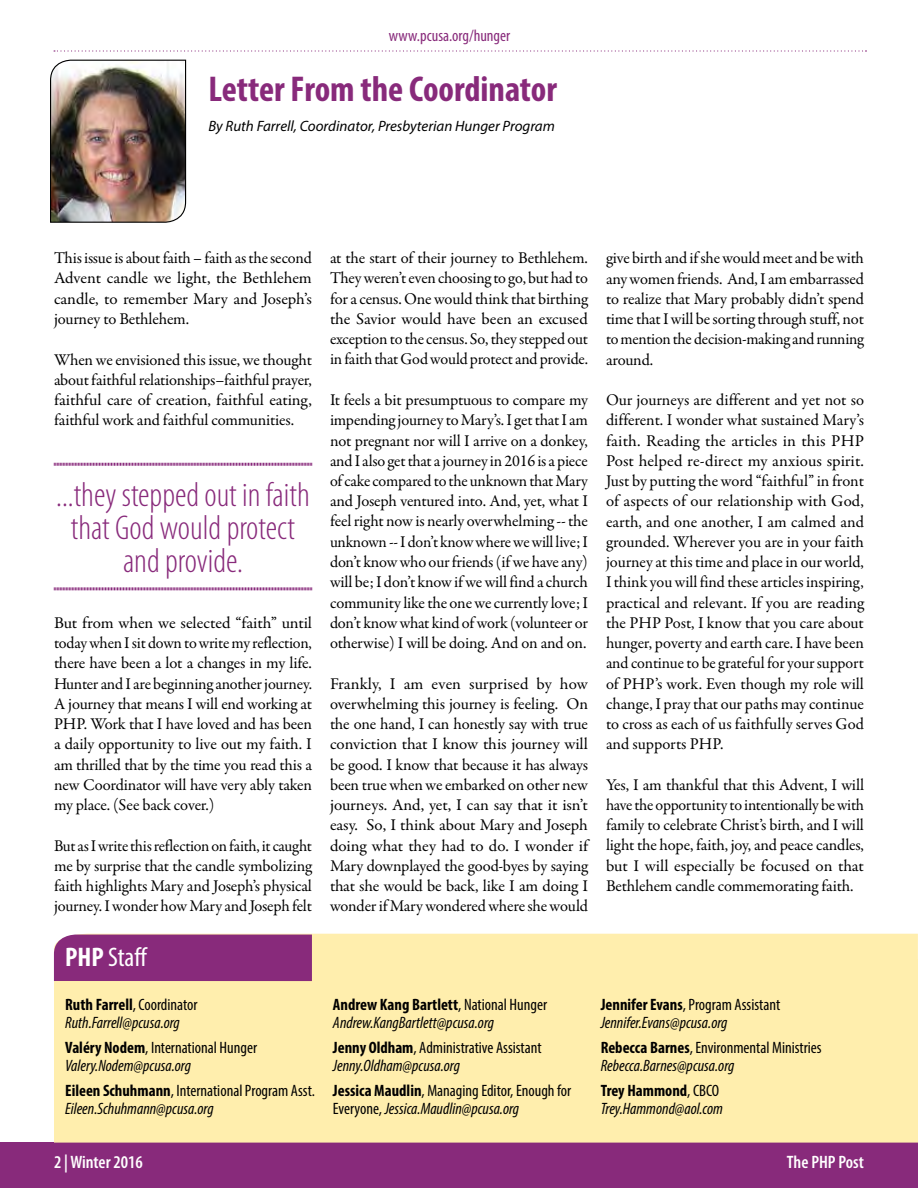
<style>
.page{position:relative;width:918px;height:1188px;background:#fff}
.page>*{position:absolute;margin:0;border:0;box-sizing:border-box;transform-origin:0 0}
.t1{font:700 condensed 36px "Myriad Pro";color:#882a7b}
.t2{font:300 condensed 34.5px/33px "Myriad Pro";color:#882a7b;text-align:center}
.t3{font:condensed 27px "Myriad Pro";color:#fff}
.t4{font:600 condensed 18px "Myriad Pro";color:#fff}
.t5{font:16.5px/20.2px "Garamond Premr Pro";letter-spacing:-.01em;color:#000;text-align:justify}
.t6{font:condensed 16.5px/18px "Myriad Pro";color:#000}
.t7{font:italic condensed 16.5px/18px "Myriad Pro";color:#000}
.t8{font:condensed 16.5px "Myriad Pro";color:#882a7b}
.t9{font:italic 15px "Myriad Pro";color:#000}
.s1{font-weight:700}
.s2{font-weight:700;font-style:normal}
.s3{font-style:normal}
.s4{font-style:italic}
</style>
<div class="page">
<svg style="left:54px;top:50px;width:813px;height:2px"></svg>
<div style="left:0;top:1143px;width:917px;height:45px;background:#882a7b"></div>
<img style="left:50px;top:59px;width:137px;height:164px">
<div style="left:54px;top:934px;width:864px;height:209px;background:#ffeead"></div>
<div style="left:54px;top:935px;width:258px;height:46px;background:#882a7b"></div>
<svg style="left:54px;top:463px;width:258px;height:3px"></svg>
<svg style="left:54px;top:587px;width:258px;height:3px"></svg>
<p class="t8" style="left:389px;top:26px;width:123px">www.pcusa.org/hunger</p>
<h1 class="t1" style="left:208px;top:67px;width:350px">Letter From the Coordinator</h1>
<p class="t9" style="left:208px;top:117px;width:348px">By Ruth Farrell, Coordinator, Presbyterian Hunger Program</p>
<p class="t5" style="left:54px;top:248px;width:259px">This issue is about faith – faith as the second Advent candle we light, the Bethlehem candle, to remember Mary and Joseph’s journey to Bethlehem.</p>
<p class="t5" style="left:54px;top:350px;width:260px">When we envisioned this issue, we thought about faithful relationships–faithful prayer, faithful care of creation, faithful eating, faithful work and faithful communities.</p>
<h2 class="t2" style="left:56px;top:478px;width:255px">...they stepped out in faith that God would protect and provide.</h2>
<p class="t5" style="left:54px;top:613px;width:260px">But from when we selected “faith” until today when I sit down to write my reflection, there have been a lot a changes in my life.<br>Hunter and I are beginning another journey.<br>A journey that means I will end working at PHP. Work that I have loved and has been a daily opportunity to live out my faith. I am thrilled that by the time you read this a new Coordinator will have very ably taken my place. (See back cover.)</p>
<p class="t5" style="left:54px;top:836px;width:260px">But as I write this reflection on faith, it caught me by surprise that the candle symbolizing faith highlights Mary and Joseph’s physical journey. I wonder how Mary and Joseph felt</p>
<h3 class="t3" style="left:65px;top:940px;width:83px"><span class="s1">PHP</span> Staff</h3>
<p class="t7" style="left:65px;top:996px;width:134px"><span class="s2">Ruth Farrell</span><span class="s3">, Coordinator<br></span>Ruth.Farrell@pcusa.org</p>
<p class="t7" style="left:65px;top:1038px;width:193px"><span class="s2">Valéry Nodem</span><span class="s3">, International Hunger<br></span>Valery.Nodem@pcusa.org</p>
<p class="t6" style="left:65px;top:1081px;width:251px"><span class="s1">Eileen Schuhmann</span>, International Program Asst.<br><span class="s4">Eileen.Schuhmann@pcusa.org</span></p>
<p class="t5" style="left:330px;top:248px;width:260px">at the start of their journey to Bethlehem.<br>They weren’t even choosing to go, but had to for a census. One would think that birthing the Savior would have been an excused exception to the census. So, they stepped out in faith that God would protect and provide.</p>
<p class="t5" style="left:330px;top:390px;width:260px">It feels a bit presumptuous to compare my impending journey to Mary’s. I get that I am not pregnant nor will I arrive on a donkey, and I also get that a journey in 2016 is a piece of cake compared to the unknown that Mary and Joseph ventured into. And, yet, what I feel right now is nearly overwhelming -- the unknown -- I don’t know where we will live; I don’t know who our friends (if we have any) will be; I don’t know if we will find a church community like the one we currently love; I don’t know what kind of work (volunteer or otherwise) I will be doing. And on and on.</p>
<p class="t5" style="left:330px;top:674px;width:260px">Frankly, I am even surprised by how overwhelming this journey is feeling. On the one hand, I can honestly say with true conviction that I know this journey will be good. I know that because it has always been true when we embarked on other new journeys. And, yet, I can say that it isn’t easy. So, I think about Mary and Joseph doing what they had to do. I wonder if Mary downplayed the good-byes by saying that she would be back, like I am doing I wonder if Mary wondered where she would</p>
<p class="t5" style="left:606px;top:248px;width:260px">give birth and if she would meet and be with any women friends. And, I am embarrassed to realize that Mary probably didn’t spend time that I will be sorting through stuff, not to mention the decision-making and running around.</p>
<p class="t5" style="left:606px;top:390px;width:260px">Our journeys are different and yet not so different. I wonder what sustained Mary’s faith. Reading the articles in this PHP Post helped re-direct my anxious spirit.<br>Just by putting the word “faithful” in front of aspects of our relationship with God, earth, and one another, I am calmed and grounded. Wherever you are in your faith journey at this time and place in our world, I think you will find these articles inspiring, practical and relevant. If you are reading the PHP Post, I know that you care about hunger, poverty and earth care. I have been and continue to be grateful for your support of PHP’s work. Even though my role will change, I pray that our paths may continue to cross as each of us faithfully serves God and supports PHP.</p>
<p class="t5" style="left:606px;top:775px;width:260px">Yes, I am thankful that this Advent, I will have the opportunity to intentionally be with family to celebrate Christ’s birth, and I will light the hope, faith, joy, and peace candles, but I will especially be focused on that Bethlehem candle commemorating faith.</p>
<p class="t7" style="left:333px;top:996px;width:216px"><span class="s2">Andrew Kang Bartlett</span><span class="s3">, National Hunger<br></span>Andrew.KangBartlett@pcusa.org</p>
<p class="t6" style="left:333px;top:1038px;width:210px"><span class="s1">Jenny Oldham</span>, Administrative Assistant<br><span class="s4">Jenny.Oldham@pcusa.org</span></p>
<p class="t6" style="left:333px;top:1081px;width:240px"><span class="s1">Jessica Maudlin</span>, Managing Editor, Enough for<br>Everyone, <span class="s4">Jessica.Maudlin@pcusa.org</span></p>
<p class="t7" style="left:601px;top:996px;width:181px"><span class="s2">Jennifer Evans</span><span class="s3">, Program Assistant<br></span>Jennifer.Evans@pcusa.org</p>
<p class="t6" style="left:601px;top:1038px;width:223px"><span class="s1">Rebecca Barnes</span>, Environmental Ministries<br><span class="s4">Rebecca.Barnes@pcusa.org</span></p>
<p class="t7" style="left:601px;top:1081px;width:124px"><span class="s2">Trey Hammond</span><span class="s3">, CBCO<br></span>Trey.Hammond@aol.com</p>
<p class="t4" style="left:54px;top:1151px;width:90px">2 | Winter 2016</p>
<p class="t4" style="left:787px;top:1151px;width:79px">The PHP Post</p>
</div>
